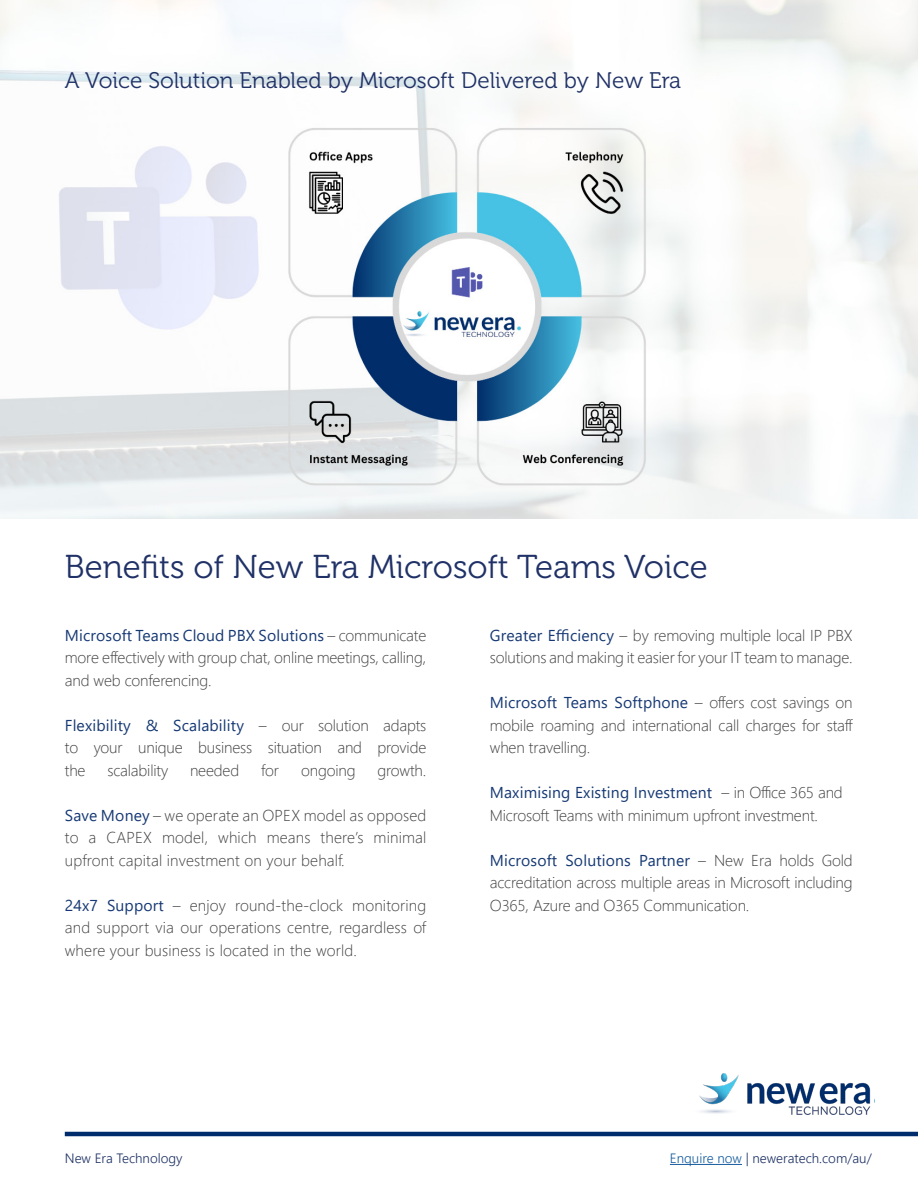
<style>
.page{position:relative;width:918px;height:1188px;background:#fff}
.page>*{position:absolute;margin:0;border:0;box-sizing:border-box;transform-origin:0 0}
.t1{font:33px "Museo 300";color:#1f3166}
.t2{font:22.5px "Museo 300";color:#1f3166}
.t3{font:300 15.75px/22.5px "Segoe UI";letter-spacing:-.01em;color:#3e3e3f;text-align:justify}
.t4{font:15.75px "Segoe UI";letter-spacing:.01em;color:#163974}
.t5{font:300 13.5px "Segoe UI";color:#1e3265}
.s1{font-weight:400;color:#163974}
.s2{font-weight:300;color:#3e3e3f}
.s3{color:#175d9e}
</style>
<div class="page">
<hr style="left:65px;top:1132px;width:853px;height:4px;background:#002c6b">
<hr style="left:670px;top:1164px;width:72px;height:1px;background:#175d9e">
<img style="left:699px;top:1074px;width:176px;height:40px">
<img style="left:0;top:0;width:918px;height:518px">
<p class="t2" style="left:65px;top:68px;width:618px">A Voice Solution Enabled by Microsoft Delivered by New Era</p>
<p class="t1" style="left:65px;top:549px;width:645px">Benefits of New Era Microsoft Teams Voice</p>
<p class="t3" style="left:65px;top:622px;width:363px"><span class="s1">Microsoft Teams Cloud PBX Solutions</span> – communicate more effectively with group chat, online meetings, calling, and web conferencing.</p>
<p class="t3" style="left:65px;top:712px;width:363px"><span class="s1">Flexibility &amp; Scalability</span> – our solution adapts to your unique business situation and provide the</p>
<p class="t3" style="left:108px;top:757px;width:62px">scalability</p>
<p class="t3" style="left:190px;top:757px;width:51px">needed</p>
<p class="t3" style="left:261px;top:757px;width:20px">for</p>
<p class="t3" style="left:301px;top:757px;width:56px">ongoing</p>
<p class="t3" style="left:377px;top:757px;width:50px">growth.</p>
<p class="t3" style="left:65px;top:802px;width:363px"><span class="s1">Save Money</span> – we operate an OPEX model as opposed to a CAPEX model, which means there’s minimal upfront capital investment on your behalf.</p>
<p class="t3" style="left:65px;top:892px;width:363px"><span class="s1">24x7 Support</span> – enjoy round-the-clock monitoring and support via our operations centre, regardless of where your business is located in the world.</p>
<p class="t3" style="left:490px;top:622px;width:364px"><span class="s1">Greater Efficiency</span> – by removing multiple local IP PBX solutions and making it easier for your IT team to manage.</p>
<p class="t3" style="left:490px;top:690px;width:365px"><span class="s1">Microsoft Teams Softphone</span> – offers cost savings on mobile roaming and international call charges for staff when travelling.</p>
<p class="t4" style="left:490px;top:778px;width:354px">Maximising Existing Investment <span class="s2">– in Office 365 and</span></p>
<p class="t3" style="left:490px;top:802px;width:330px">Microsoft Teams with minimum upfront investment.</p>
<p class="t3" style="left:490px;top:847px;width:364px"><span class="s1">Microsoft Solutions Partner</span> – New Era holds Gold accreditation across multiple areas in Microsoft including O365, Azure and O365 Communication.</p>
<p class="t5" style="left:65px;top:1146px;width:119px">New Era Technology</p>
<p class="t5" style="left:670px;top:1146px;width:203px"><span class="s3">Enquire now</span> | neweratech.com/au/</p>
</div>
